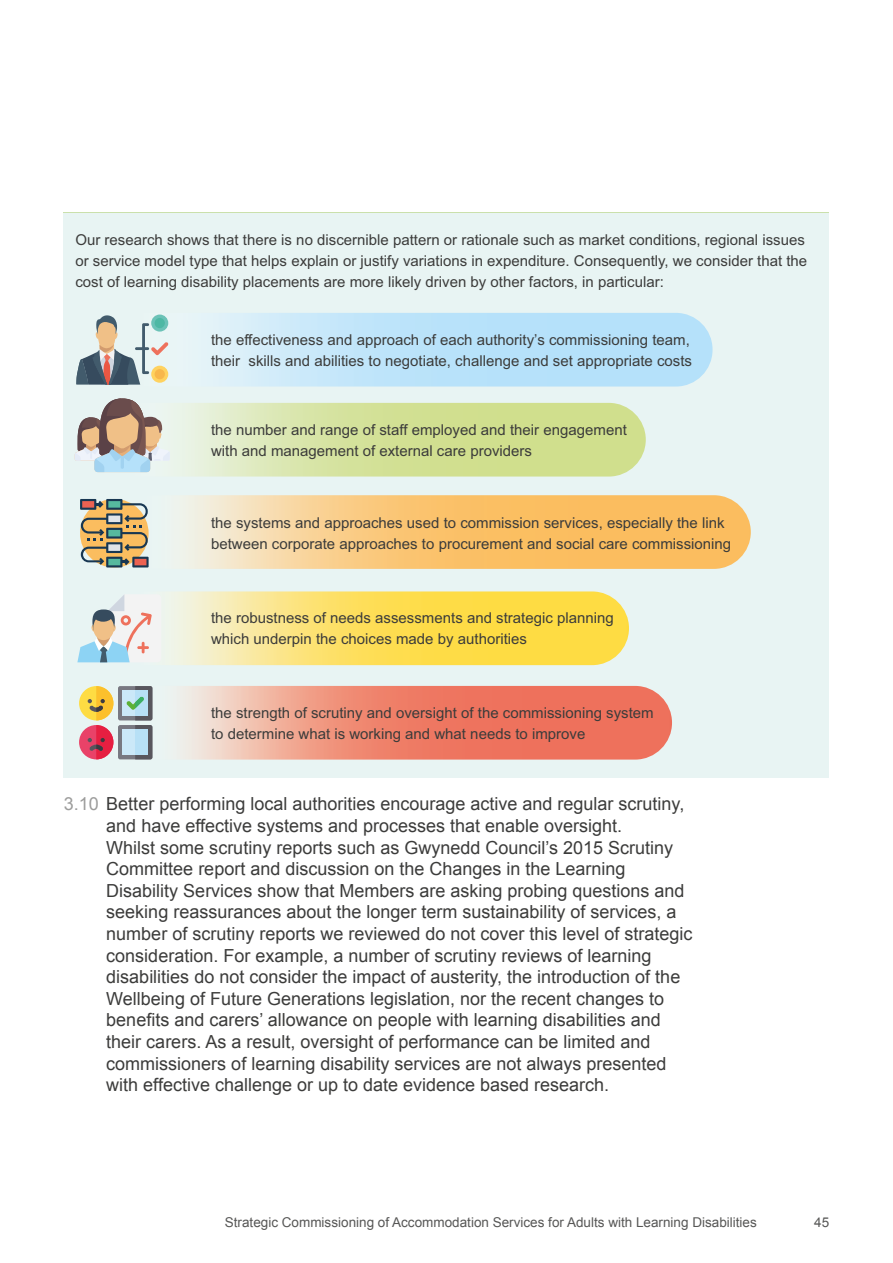
<style>
.page{position:relative;width:893px;height:1263px;background:#fff}
.page>*{position:absolute;margin:0;border:0;box-sizing:border-box;transform-origin:0 0}
.t1{font:18px/21.6px "Arial";color:#3c3c3b}
.t2{font:15px/21px "Arial";color:#3c3c3b}
.t3{font:13.5px "Arial";color:#575756}
.s1{color:#9d9d9c}
</style>
<div class="page">
<div style="left:64px;top:213px;width:765px;height:565px;background:#e8f4f3"></div>
<img style="left:168px;top:313px;width:544px;height:73px">
<img style="left:75px;top:495px;width:676px;height:74px;border-radius:37px">
<img style="left:82px;top:591px;width:547px;height:74px;border-radius:37px">
<img style="left:75px;top:686px;width:597px;height:73px;border-radius:37px">
<svg style="left:75px;top:398px;width:95px;height:74px"></svg>
<svg style="left:76px;top:314px;width:92px;height:71px"></svg>
<div style="left:151px;top:315px;width:17px;height:17px;background:#6bc2b7;border-radius:50%"></div>
<div style="left:155px;top:318px;width:10px;height:10px;background:#4db8a4;border-radius:50%"></div>
<svg style="left:80px;top:499px;width:69px;height:68px;background:#b19d75"></svg>
<svg style="left:77px;top:594px;width:84px;height:68px"></svg>
<div style="left:118px;top:686px;width:34px;height:34px;background:#787881;border-radius:2px"></div>
<div style="left:79px;top:725px;width:34px;height:34px;background:#e94268;border-radius:50%"></div>
<div style="left:79px;top:686px;width:34px;height:34px;background:#fedc43;border-radius:50%"></div>
<div style="left:118px;top:725px;width:34px;height:34px;background:#787881;border-radius:2px"></div>
<div style="left:122px;top:690px;width:26px;height:26px;background:#cbe8f8"></div>
<svg style="left:88px;top:686px;width:25px;height:73px"></svg>
<svg style="left:126px;top:686px;width:26px;height:73px"></svg>
<div style="left:122px;top:729px;width:26px;height:26px;background:#cbe8f8"></div>
<div style="left:135px;top:729px;width:13px;height:26px;background:#b7e0f6"></div>
<p class="t2" style="left:75px;top:229px;width:733px">Our research shows that there is no discernible pattern or rationale such as market conditions, regional issues or service model type that helps explain or justify variations in expenditure. Consequently, we consider that the cost of learning disability placements are more likely driven by other factors, in particular:</p>
<p class="t2" style="left:211px;top:330px;width:483px">the effectiveness and approach of each authority’s commissioning team, their skills and abilities to negotiate, challenge and set appropriate costs</p>
<p class="t2" style="left:211px;top:420px;width:417px">the number and range of staff employed and their engagement with and management of external care providers</p>
<p class="t2" style="left:211px;top:512px;width:522px">the systems and approaches used to commission services, especially the link between corporate approaches to procurement and social care commissioning</p>
<p class="t2" style="left:211px;top:607px;width:404px">the robustness of needs assessments and strategic planning which underpin the choices made by authorities</p>
<p class="t2" style="left:211px;top:703px;width:444px">the strength of scrutiny and oversight of the commissioning system to determine what is working and what needs to improve</p>
<p class="t1" style="left:106px;top:793px;width:588px;text-indent:-43px"><span class="s1">3.10</span> Better performing local authorities encourage active and regular scrutiny, and have effective systems and processes that enable oversight.<br>Whilst some scrutiny reports such as Gwynedd Council’s 2015 Scrutiny Committee report and discussion on the Changes in the Learning Disability Services show that Members are asking probing questions and seeking reassurances about the longer term sustainability of services, a number of scrutiny reports we reviewed do not cover this level of strategic consideration. For example, a number of scrutiny reviews of learning disabilities do not consider the impact of austerity, the introduction of the Wellbeing of Future Generations legislation, nor the recent changes to benefits and carers’ allowance on people with learning disabilities and their carers. As a result, oversight of performance can be limited and commissioners of learning disability services are not always presented with effective challenge or up to date evidence based research.</p>
<p class="t3" style="left:225px;top:1213px;width:533px">Strategic Commissioning of Accommodation Services for Adults with Learning Disabilities</p>
<p class="t3" style="left:814px;top:1213px;width:17px">45</p>
</div>
